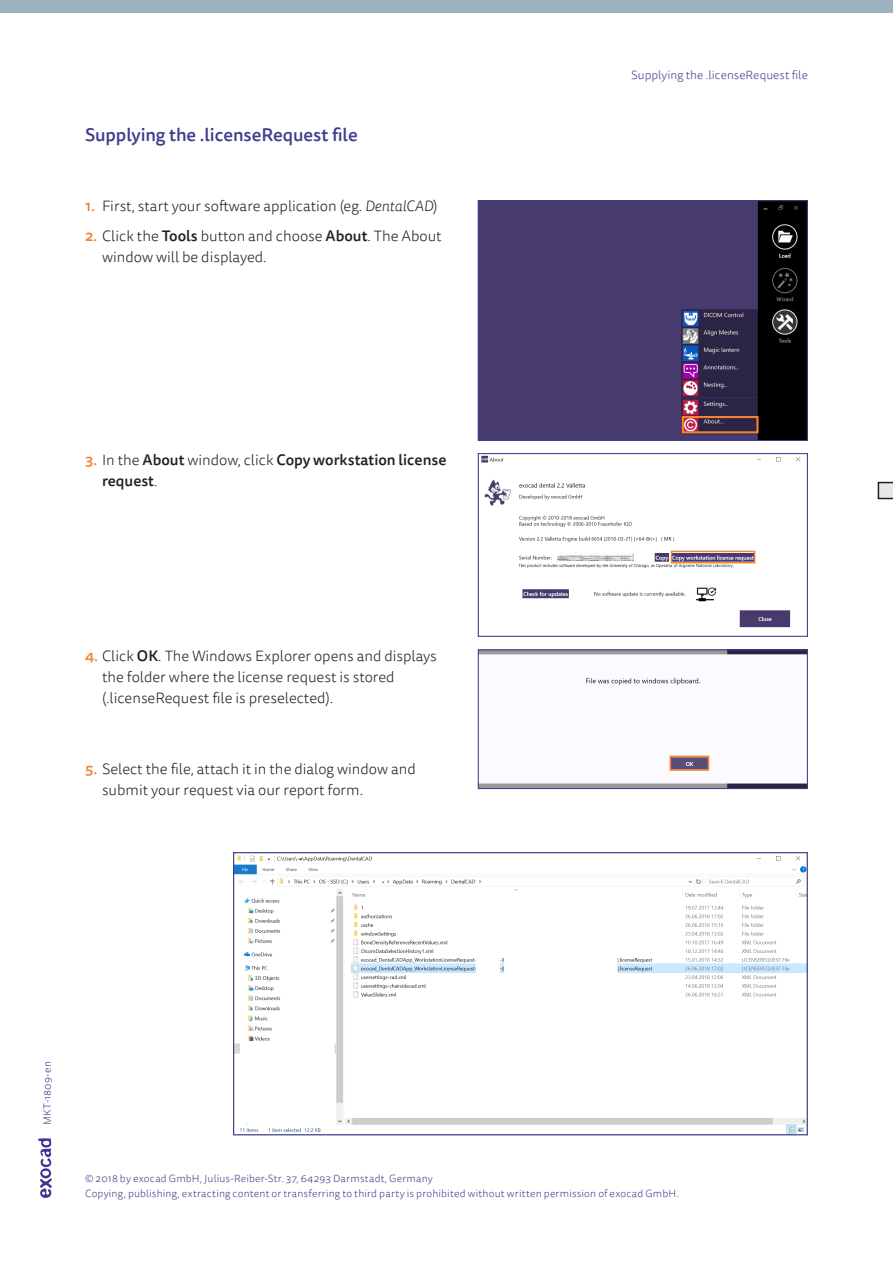
<style>
.page{position:relative;width:893px;height:1263px;background:#fff}
.page>*{position:absolute;margin:0;border:0;box-sizing:border-box;transform-origin:0 0}
.t1{font:500 18px "Tisa Sans Pro";letter-spacing:-.005em;color:#413f8e}
.t2{font:300 15px/21px "Tisa Sans Pro";color:#231f20}
.t3{font:500 15px/21px "Tisa Sans Pro";color:#231f20}
.t4{font:300 12px "Tisa Sans Pro";letter-spacing:.005em;color:#413f8e}
.t5{font:300 10.5px/15px "Tisa Sans Pro";letter-spacing:.015em;color:#413f8e}
.s1{font-weight:500;color:#f48232}
.s2{font-style:italic}
.s3{font-weight:500}
.s4{color:#f48232}
.s5{font-weight:300}
</style>
<div class="page">
<svg style="left:38px;top:1138px;width:14px;height:60px"></svg>
<div style="left:0;top:0;width:893px;height:13px;background:#9db2be"></div>
<img style="left:480px;top:202px;width:326px;height:237px">
<div style="left:478px;top:200px;width:330px;height:241px;border:1px solid #413f8e"></div>
<img style="left:481px;top:455px;width:320px;height:173px">
<div style="left:478px;top:453px;width:330px;height:184px;border:1px solid #413f8e"></div>
<img style="left:480px;top:651px;width:326px;height:136px">
<div style="left:478px;top:649px;width:330px;height:140px;border:1px solid #413f8e"></div>
<img style="left:235px;top:855px;width:571px;height:278px">
<div style="left:233px;top:852px;width:575px;height:283px;border:1px solid #413f8e"></div>
<img style="left:557px;top:550px;width:77px;height:12px">
<div style="left:671px;top:551px;width:84px;height:12px;border:2px solid #f48232"></div>
<svg style="left:878px;top:482px;width:15px;height:17px"></svg>
<div style="left:682px;top:416px;width:76px;height:17px;border:2px solid #f48232"></div>
<div style="left:669px;top:756px;width:40px;height:14px;border:2px solid #f48232"></div>
<p class="t1" style="left:85px;top:122px;width:274px">Supplying the .licenseRequest file</p>
<p class="t2" style="left:85px;top:196px;width:354px"><span class="s1">1.</span> First, start your software application (eg. <span class="s2">DentalCAD</span>)</p>
<p class="t2" style="left:102px;top:225px;width:341px;text-indent:-17px"><span class="s1">2.</span> Click the <span class="s3">Tools</span> button and choose <span class="s3">About</span>. The About window will be displayed.</p>
<p class="t3" style="left:102px;top:449px;width:346px;text-indent:-17px"><span class="s4">3.</span> <span class="s5">In the</span> About <span class="s5">window, click</span> Copy workstation license request<span class="s5">.</span></p>
<p class="t2" style="left:102px;top:646px;width:336px;text-indent:-17px"><span class="s1">4.</span> Click <span class="s3">OK</span>. The Windows Explorer opens and displays the folder where the license request is stored (.licenseRequest file is preselected).</p>
<p class="t2" style="left:102px;top:759px;width:315px;text-indent:-17px"><span class="s1">5.</span> Select the file, attach it in the dialog window and submit your request via our report form.</p>
<p class="t4" style="left:631px;top:67px;width:178px">Supplying the .licenseRequest file</p>
<p class="t5" style="left:40px;top:1125px;width:65px;rotate:-90deg">MKT-1809-en</p>
<p class="t5" style="left:85px;top:1172px;width:595px">© 2018 by exocad GmbH, Julius-Reiber-Str. 37, 64293 Darmstadt, Germany<br>Copying, publishing, extracting content or transferring to third party is prohibited without written permission of exocad GmbH.</p>
</div>
